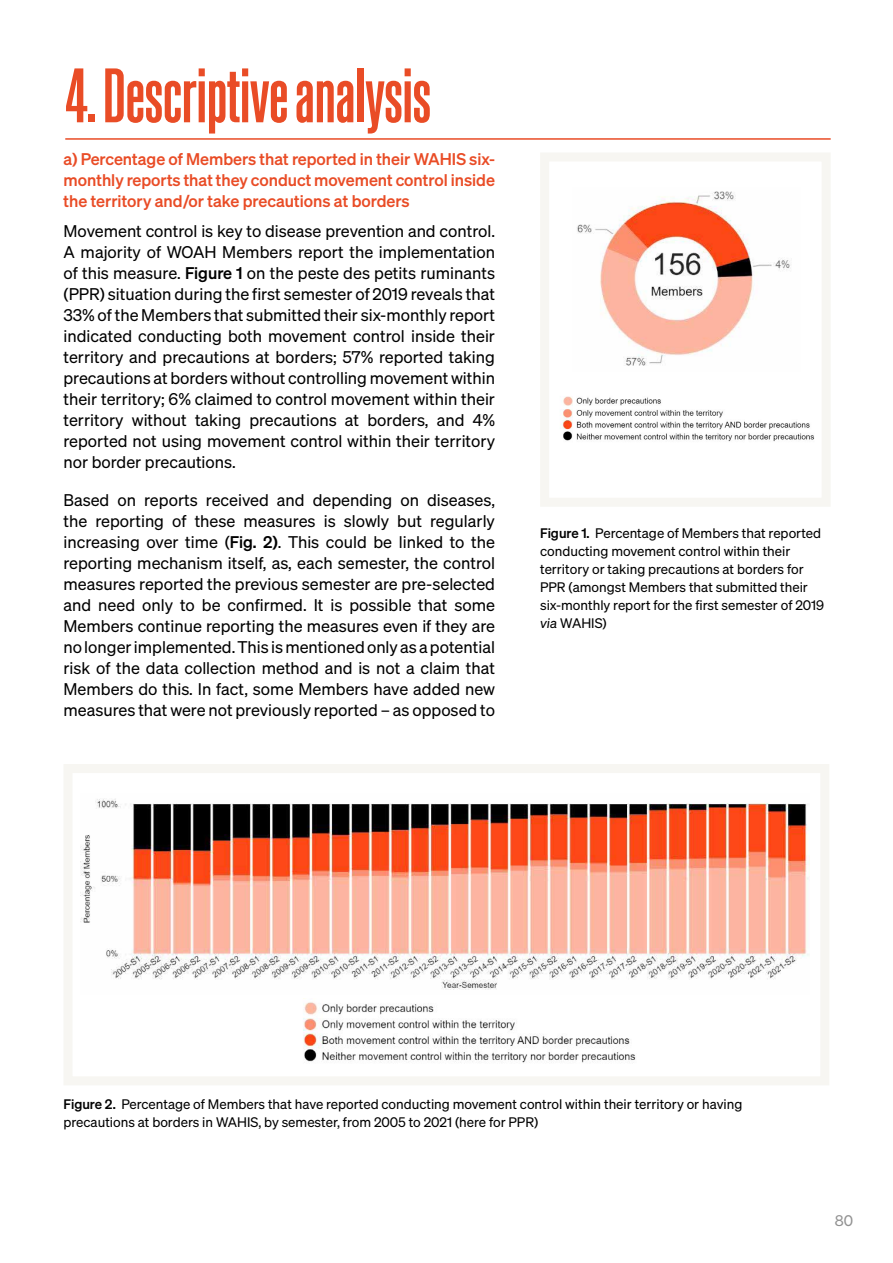
<style>
.page{position:relative;width:893px;height:1263px;background:#fff}
.page>*{position:absolute;margin:0;border:0;box-sizing:border-box;transform-origin:0 0}
.t1{font:75px "Sohne Schmal Kraftig";color:#e94c26}
.t2{font:16.5px/21px "Sohne Buch";color:#000;text-align:justify}
.t3{font:16.5px/21px "Sohne Kraftig";color:#e94c26;text-align:justify}
.t4{font:15px "Sohne Buch";color:#929292}
.t5{font:13.5px/18px "Sohne Buch";color:#000}
.s1{font-family:"Sohne Kraftig"}
.s2{font-family:"Sohne Buch Kursiv"}
</style>
<div class="page">
<svg style="left:540px;top:153px;width:290px;height:353px"></svg>
<svg style="left:64px;top:764px;width:765px;height:321px"></svg>
<div style="left:563px;top:162px;width:247px;height:322px;background:#fff"></div>
<hr style="left:65px;top:138px;width:766px;height:2px;background:#e94c26">
<img style="left:577px;top:191px;width:213px;height:175px">
<img style="left:559px;top:388px;width:258px;height:92px">
<img style="left:81px;top:793px;width:729px;height:201px">
<img style="left:293px;top:998px;width:356px;height:76px">
<h1 class="t1" style="left:65px;top:57px;width:367px">4. Descriptive analysis</h1>
<p class="t3" style="left:63px;top:148px;width:433px">a) Percentage of Members that reported in their WAHIS six&shy;monthly reports that they conduct movement control inside the territory and/or take precautions at borders</p>
<p class="t2" style="left:63px;top:220px;width:433px">Movement control is key to disease prevention and control.<br>A majority of WOAH Members report the implementation of this measure. <span class="s1">Figure 1</span> on the peste des petits ruminants (PPR) situation during the first semester of 2019 reveals that 33% of the Members that submitted their six-monthly report indicated conducting both movement control inside their territory and precautions at borders; 57% reported taking precautions at borders without controlling movement within their territory; 6% claimed to control movement within their territory without taking precautions at borders, and 4% reported not using movement control within their territory nor border precautions.</p>
<p class="t2" style="left:63px;top:489px;width:433px">Based on reports received and depending on diseases, the reporting of these measures is slowly but regularly increasing over time (<span class="s1">Fig. 2)</span>. This could be linked to the reporting mechanism itself, as, each semester, the control measures reported the previous semester are pre-selected and need only to be confirmed. It is possible that some Members continue reporting the measures even if they are no longer implemented. This is mentioned only as a potential risk of the data collection method and is not a claim that Members do this. In fact, some Members have added new measures that were not previously reported – as opposed to</p>
<p class="t5" style="left:540px;top:524px;width:285px"><span class="s1">Figure 1.</span> Percentage of Members that reported conducting movement control within their territory or taking precautions at borders for PPR (amongst Members that submitted their six-monthly report for the first semester of 2019 <span class="s2">via</span> WAHIS)</p>
<p class="t5" style="left:63px;top:1094px;width:680px"><span class="s1">Figure 2.</span> Percentage of Members that have reported conducting movement control within their territory or having precautions at borders in WAHIS, by semester, from 2005 to 2021 (here for PPR)</p>
<p class="t4" style="left:835px;top:1211px;width:20px">80</p>
</div>
